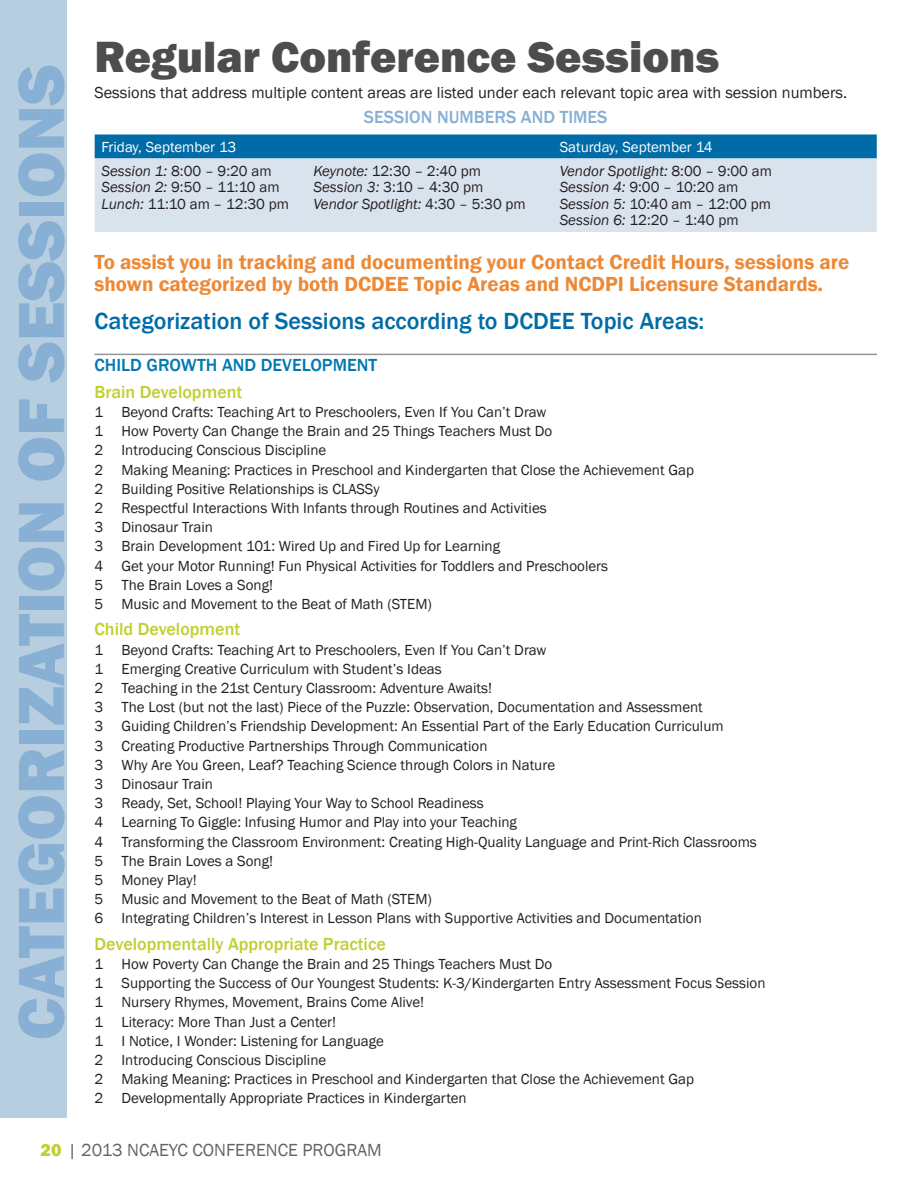
<style>
.page{position:relative;width:918px;height:1188px;background:#fff}
.page>*{position:absolute;margin:0;border:0;box-sizing:border-box;transform-origin:0 0}
.t1{font:800 67.5px "Franklin Gothic";color:#88b0d4}
.t2{font:800 45px "Franklin Gothic";color:#4d4d4f}
.t3{font:500 24px "Franklin Gothic";color:#006ca7}
.t4{font:600 21px/22.5px "Franklin Gothic";color:#ec8937}
.t5{font:500 18px "Franklin Gothic";color:#c1cf30}
.t6{font:18px "Franklin Gothic";color:#636466}
.t7{font:500 18px "Franklin Gothic";color:#0079b1}
.t8{font:500 18px "Franklin Gothic";color:#88b0d4}
.t9{font:16.35px "Franklin Gothic";color:#231f20}
.t10{font:15px/19.2px "Franklin Gothic";color:#231f20}
.t11{font:15px "Franklin Gothic";color:#fff}
.s1{font-style:italic}
.s2{font-weight:800;color:#c1cf30}
</style>
<div class="page">
<div style="left:0;top:0;width:67px;height:1118px;background:#b7cee1"></div>
<hr style="left:94px;top:354px;width:783px;height:1px;background:#939598">
<div style="left:95px;top:134px;width:782px;height:24px;background:#006ca7"></div>
<div style="left:95px;top:158px;width:782px;height:74px;background:#d9e3ed"></div>
<h1 class="t1" style="left:-2px;top:1040px;width:978px;rotate:-90deg">CATEGORIZATION OF SESSIONS</h1>
<h2 class="t2" style="left:94px;top:28px;width:626px">Regular Conference Sessions</h2>
<p class="t9" style="left:94px;top:82px;width:754px">Sessions that address multiple content areas are listed under each relevant topic area with session numbers.</p>
<p class="t8" style="left:364px;top:106px;width:20px">Sessi</p>
<p class="t8" style="left:409px;top:106px;width:63px">on Numbers</p>
<p class="t8" style="left:521px;top:106px;width:13px">and</p>
<p class="t8" style="left:560px;top:106px;width:20px">Times</p>
<p class="t11" style="left:101px;top:137px;width:137px">Friday, September 13</p>
<p class="t11" style="left:560px;top:137px;width:155px">Saturday, September 14</p>
<p class="t10" style="left:101px;top:163px;width:189px;line-height:16.5px"><span class="s1">Session 1:</span> 8:00 – 9:20 am<br><span class="s1">Session 2:</span> 9:50 – 11:10 am<br><span class="s1">Lunch:</span> 11:10 am – 12:30 pm</p>
<p class="t10" style="left:313px;top:163px;width:214px;line-height:16.5px"><span class="s1">Keynote:</span> 12:30 – 2:40 pm<br><span class="s1">Session 3:</span> 3:10 – 4:30 pm<br><span class="s1">Vendor Spotlight:</span> 4:30 – 5:30 pm</p>
<p class="t10" style="left:560px;top:163px;width:214px;line-height:16.5px"><span class="s1">Vendor Spotlight:</span> 8:00 – 9:00 am<br><span class="s1">Session 4:</span> 9:00 – 10:20 am<br><span class="s1">Session 5:</span> 10:40 am – 12:00 pm<br><span class="s1">Session 6:</span> 12:20 – 1:40 pm</p>
<h3 class="t4" style="left:94px;top:251px;width:756px">To assist you in tracking and documenting your Contact Credit Hours, sessions are shown categorized by both DCDEE Topic Areas and NCDPI Licensure Standards.</h3>
<h3 class="t3" style="left:94px;top:306px;width:611px">Categorization of Sessions according to DCDEE Topic Areas:</h3>
<p class="t7" style="left:94px;top:354px;width:21px">Child</p>
<p class="t7" style="left:147px;top:354px;width:47px">Growth</p>
<p class="t7" style="left:222px;top:354px;width:13px">and</p>
<p class="t7" style="left:261px;top:354px;width:22px">Devel</p>
<p class="t7" style="left:310px;top:354px;width:24px">opment</p>
<p class="t5" style="left:94px;top:381px;width:149px">Brain Development</p>
<p class="t10" style="left:94px;top:403px;width:601px">1 Beyond Crafts: Teaching Art to Preschoolers, Even If You Can’t Draw<br>1 How Poverty Can Change the Brain and 25 Things Teachers Must Do<br>2 Introducing Conscious Discipline<br>2 Making Meaning: Practices in Preschool and Kindergarten that Close the Achievement Gap 2 Building Positive Relationships is CLASSy<br>2 Respectful Interactions With Infants through Routines and Activities<br>3 Dinosaur Train<br>3 Brain Development 101: Wired Up and Fired Up for Learning<br>4 Get your Motor Running! Fun Physical Activities for Toddlers and Preschoolers<br>5 The Brain Loves a Song!<br>5 Music and Movement to the Beat of Math (STEM)</p>
<p class="t5" style="left:94px;top:618px;width:147px">Child Development</p>
<p class="t10" style="left:94px;top:640px;width:664px">1 Beyond Crafts: Teaching Art to Preschoolers, Even If You Can’t Draw<br>1 Emerging Creative Curriculum with Student’s Ideas<br>2 Teaching in the 21st Century Classroom: Adventure Awaits!<br>3 The Lost (but not the last) Piece of the Puzzle: Observation, Documentation and Assessment<br>3 Guiding Children’s Friendship Development: An Essential Part of the Early Education Curriculum<br>3 Creating Productive Partnerships Through Communication<br>3 Why Are You Green, Leaf? Teaching Science through Colors in Nature<br>3 Dinosaur Train<br>3 Ready, Set, School! Playing Your Way to School Readiness<br>4 Learning To Giggle: Infusing Humor and Play into your Teaching<br>4 Transforming the Classroom Environment: Creating High-Quality Language and Print-Rich Classrooms 5 The Brain Loves a Song!<br>5 Money Play!<br>5 Music and Movement to the Beat of Math (STEM)<br>6 Integrating Children’s Interest in Lesson Plans with Supportive Activities and Documentation</p>
<p class="t5" style="left:94px;top:933px;width:293px">Developmentally Appropriate Practice</p>
<p class="t10" style="left:94px;top:955px;width:673px">1 How Poverty Can Change the Brain and 25 Things Teachers Must Do<br>1 Supporting the Success of Our Youngest Students: K-3/Kindergarten Entry Assessment Focus Session 1 Nursery Rhymes, Movement, Brains Come Alive!<br>1 Literacy: More Than Just a Center!<br>1 I Notice, I Wonder: Listening for Language<br>2 Introducing Conscious Discipline<br>2 Making Meaning: Practices in Preschool and Kindergarten that Close the Achievement Gap<br>2 Developmentally Appropriate Practices in Kindergarten</p>
<p class="t6" style="left:40px;top:1139px;width:120px"><span class="s2">20</span> | 2013 NCaeyc</p>
<p class="t6" style="left:192px;top:1139px;width:75px">Con ference</p>
<p class="t6" style="left:303px;top:1139px;width:81px">Program</p>
</div>
